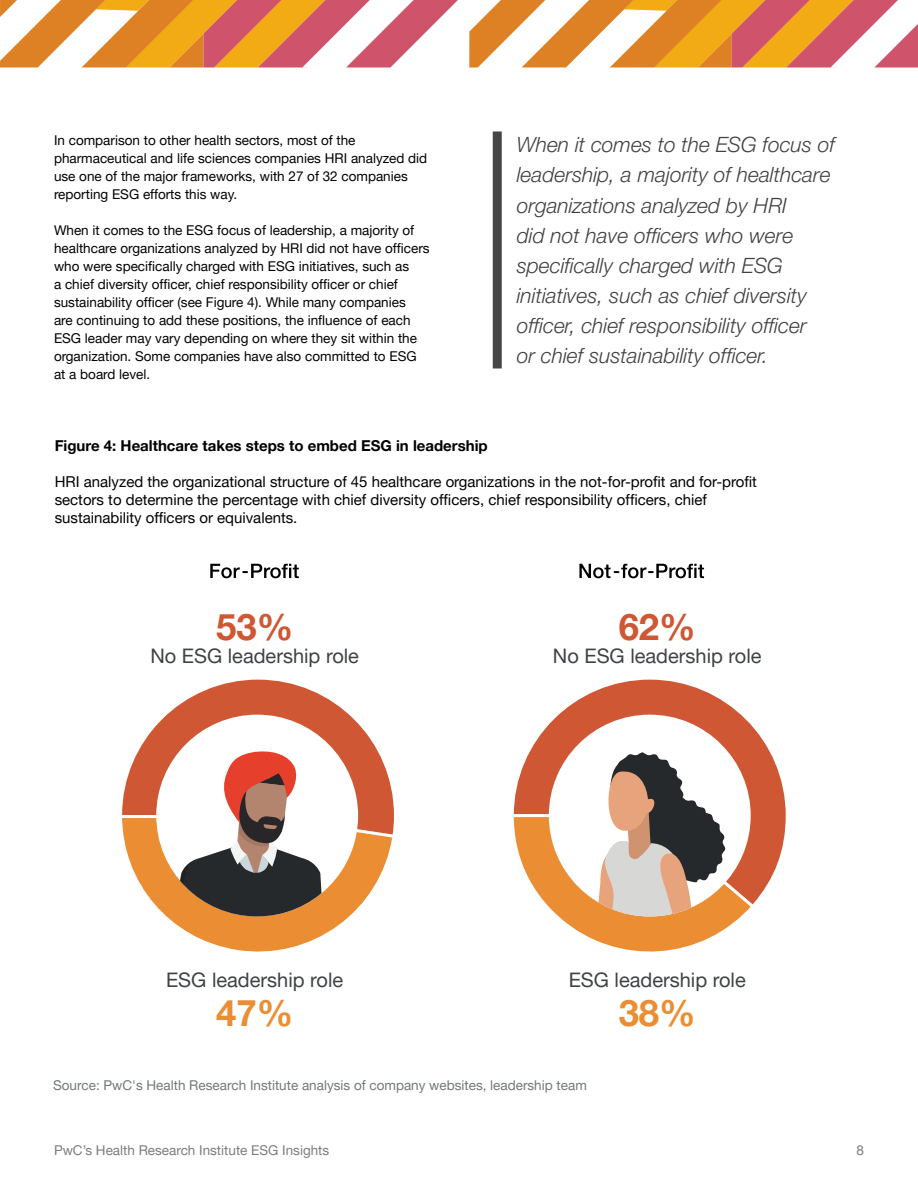
<style>
.page{position:relative;width:918px;height:1188px;background:#fff}
.page>*{position:absolute;margin:0;border:0;box-sizing:border-box;transform-origin:0 0}
.t1{font:700 36.6px "Helvetica Neue LT Pro";color:#cf5733}
.t2{font:700 36.6px "Helvetica Neue LT Pro";color:#ea8d33}
.t3{font:italic 300 21px/30px "Helvetica Neue LT Pro";color:#414042}
.t4{font:19.95px "Helvetica Neue LT Pro";color:#3f4245}
.t5{font:500 18px "Helvetica Neue";color:#000}
.t6{font:15px/18px "Helvetica Neue LT Pro";color:#000}
.t7{font:700 15px "Helvetica Neue LT Pro";color:#000}
.t8{font:13.5px/18px "Helvetica Neue LT Pro";color:#000}
.t9{font:13.5px "Helvetica Neue LT Pro";color:#737778}
.t10{font:13.5px "Helvetica Neue LT Pro";color:#7d7d7d}
</style>
<div class="page">
<svg style="left:0;top:0;width:458px;height:68px"></svg>
<svg style="left:469px;top:0;width:449px;height:68px"></svg>
<div style="left:493px;top:131px;width:9px;height:237px;background:#464646"></div>
<svg style="left:210px;top:564px;width:89px;height:14px"></svg>
<svg style="left:579px;top:564px;width:125px;height:14px"></svg>
<svg style="left:529px;top:680px;width:257px;height:211px;fill:#cf5733"></svg>
<div style="left:549px;top:715px;width:202px;height:202px;background:#fff;border-radius:50%"></div>
<svg style="left:514px;top:752px;width:249px;height:200px"></svg>
<svg style="left:122px;top:680px;width:272px;height:272px"></svg>
<hr style="left:112px;top:815px;width:49px;height:3px;background:#fff">
<p class="t8" style="left:54px;top:131px;width:375px">In comparison to other health sectors, most of the pharmaceutical and life sciences companies HRI analyzed did use one of the major frameworks, with 27 of 32 companies reporting ESG efforts this way.</p>
<p class="t8" style="left:54px;top:221px;width:377px">When it comes to the ESG focus of leadership, a majority of healthcare organizations analyzed by HRI did not have officers who were specifically charged with ESG initiatives, such as<br>a chief diversity officer, chief responsibility officer or chief sustainability officer (see Figure 4). While many companies<br>are continuing to add these positions, the influence of each ESG leader may vary depending on where they sit within the organization. Some companies have also committed to ESG at a board level.</p>
<p class="t3" style="left:517px;top:130px;width:320px">When it comes to the ESG focus of leadership, a majority of healthcare organizations analyzed by HRI<br>did not have officers who were specifically charged with ESG initiatives, such as chief diversity officer, chief responsibility officer<br>or chief sustainability officer.</p>
<p class="t7" style="left:55px;top:436px;width:435px">Figure 4: Healthcare takes steps to embed ESG in leadership</p>
<p class="t6" style="left:55px;top:472px;width:704px">HRI analyzed the organizational structure of 45 healthcare organizations in the not-for-profit and for-profit sectors to determine the percentage with chief diversity officers, chief responsibility officers, chief sustainability officers or equivalents.</p>
<h3 class="t5" style="left:242px;top:556px;width:9px">-</h3>
<h3 class="t5" style="left:613px;top:556px;width:43px">- -</h3>
<h1 class="t1" style="left:216px;top:605px;width:79px">53%</h1>
<h1 class="t1" style="left:619px;top:605px;width:79px">62%</h1>
<h3 class="t4" style="left:150px;top:644px;width:210px">No ESG leadership role</h3>
<h3 class="t4" style="left:166px;top:968px;width:179px">ESG leadership role</h3>
<h3 class="t4" style="left:553px;top:644px;width:210px">No ESG leadership role</h3>
<h3 class="t4" style="left:569px;top:968px;width:179px">ESG leadership role</h3>
<h1 class="t2" style="left:216px;top:990px;width:79px">47%</h1>
<h1 class="t2" style="left:619px;top:990px;width:79px">38%</h1>
<p class="t9" style="left:53px;top:1077px;width:535px">Source: PwC's Health Research Institute analysis of company websites, leadership team</p>
<p class="t10" style="left:54px;top:1141px;width:277px">PwC’s Health Research Institute ESG Insights</p>
<p class="t10" style="left:856px;top:1141px;width:9px">8</p>
</div>
